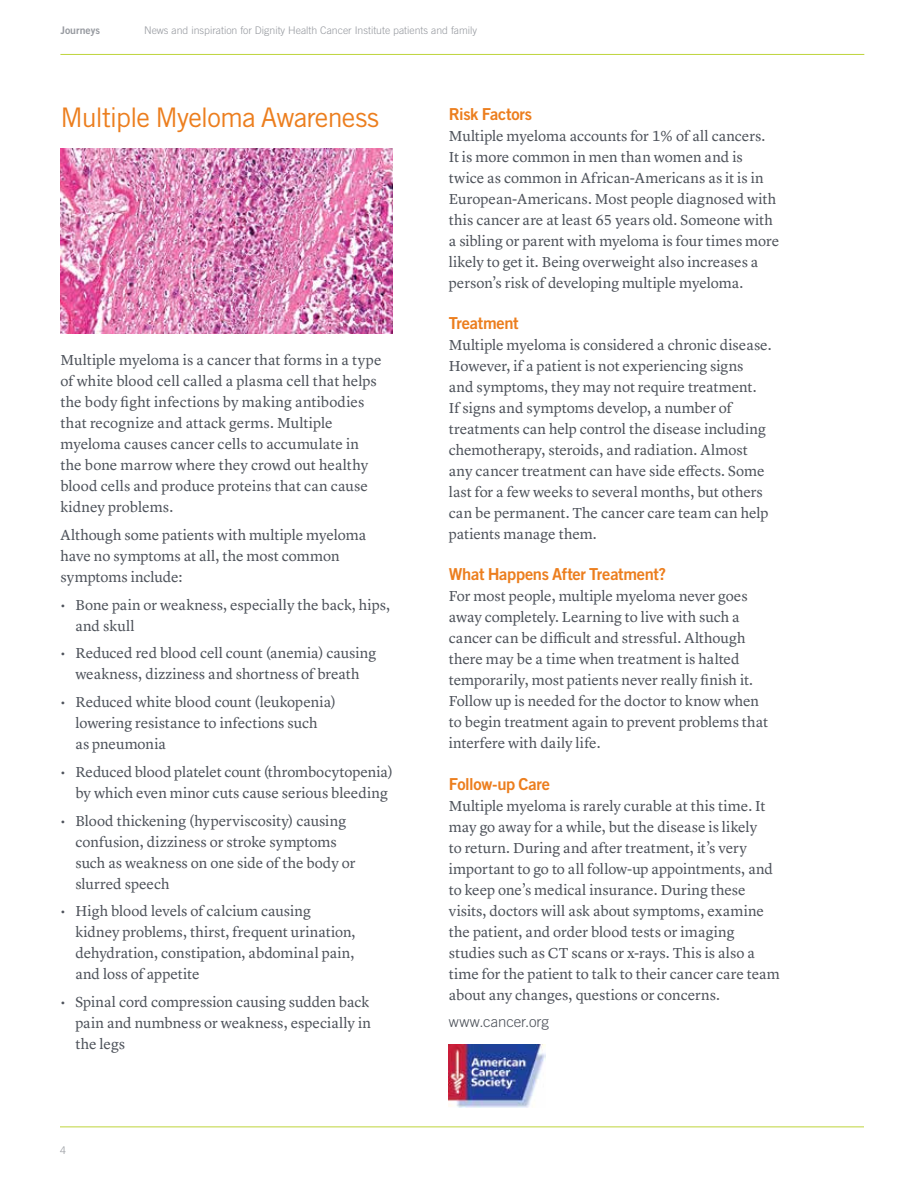
<style>
.page{position:relative;width:918px;height:1188px;background:#fff}
.page>*{position:absolute;margin:0;border:0;box-sizing:border-box;transform-origin:0 0}
.t1{font:27px "Trade Gothic LT Std";letter-spacing:-.03em;color:#ec7e1e}
.t2{font:16.5px "Trade Gothic LT Std Bd 2";letter-spacing:-.02em;color:#ec7e1e}
.t3{font:15px/21px "Lyon Text";color:#4d525a}
.t4{font:300 15px "Trade Gothic LT Std";color:#4d525a}
.t5{font:300 10.5px "Trade Gothic LT Std";color:#96999f}
.t6{font:10.5px "Trade Gothic LT Std Bd 2";color:#96999f}
</style>
<div class="page">
<hr style="left:60px;top:54px;width:804px;height:1px;background:#bed43b">
<hr style="left:60px;top:1126px;width:804px;height:1px;background:#bed43b">
<img style="left:60px;top:148px;width:333px;height:185px">
<img style="left:449px;top:1045px;width:96px;height:62px">
<p class="t6" style="left:60px;top:24px;width:41px">Journeys</p>
<p class="t5" style="left:144px;top:24px;width:335px">News and inspiration for Dignity Health Cancer Institute patients and family</p>
<h1 class="t1" style="left:60px;top:102px;width:320px">Multiple Myeloma Awareness</h1>
<p class="t3" style="left:60px;top:349px;width:323px">Multiple myeloma is a cancer that forms in a type of white blood cell called a plasma cell that helps the body fight infections by making antibodies that recognize and attack germs. Multiple myeloma causes cancer cells to accumulate in the bone marrow where they crowd out healthy blood cells and produce proteins that can cause kidney problems.</p>
<p class="t3" style="left:60px;top:523px;width:307px">Although some patients with multiple myeloma have no symptoms at all, the most common symptoms include:</p>
<p class="t3" style="left:75px;top:593px;width:316px;text-indent:-15px">• Bone pain or weakness, especially the back, hips, and skull</p>
<p class="t3" style="left:60px;top:642px;width:317px;text-align:center">• Reduced red blood cell count (anemia) causing weakness, dizziness and shortness of breath</p>
<p class="t3" style="left:75px;top:691px;width:262px;text-indent:-15px">• Reduced white blood count (leukopenia) lowering resistance to infections such<br>as pneumonia</p>
<p class="t3" style="left:75px;top:760px;width:319px;text-indent:-15px">• Reduced blood platelet count (thrombocytopenia) by which even minor cuts cause serious bleeding</p>
<p class="t3" style="left:75px;top:809px;width:282px;text-indent:-15px">• Blood thickening (hyperviscosity) causing confusion, dizziness or stroke symptoms such as weakness on one side of the body or slurred speech</p>
<p class="t3" style="left:75px;top:900px;width:282px;text-indent:-15px">• High blood levels of calcium causing kidney problems, thirst, frequent urination, dehydration, constipation, abdominal pain, and loss of appetite</p>
<p class="t3" style="left:75px;top:991px;width:297px;text-indent:-15px">• Spinal cord compression causing sudden back pain and numbness or weakness, especially in the legs</p>
<p class="t5" style="left:60px;top:1144px;width:7px">4</p>
<p class="t2" style="left:449px;top:104px;width:85px">Risk Factors</p>
<p class="t3" style="left:449px;top:124px;width:332px">Multiple myeloma accounts for 1% of all cancers.<br>It is more common in men than women and is twice as common in African-Americans as it is in European-Americans. Most people diagnosed with this cancer are at least 65 years old. Someone with a sibling or parent with myeloma is four times more likely to get it. Being overweight also increases a person’s risk of developing multiple myeloma.</p>
<p class="t2" style="left:449px;top:313px;width:71px">Treatment</p>
<p class="t3" style="left:449px;top:333px;width:324px">Multiple myeloma is considered a chronic disease.<br>However, if a patient is not experiencing signs and symptoms, they may not require treatment.<br>If signs and symptoms develop, a number of treatments can help control the disease including chemotherapy, steroids, and radiation. Almost any cancer treatment can have side effects. Some last for a few weeks to several months, but others can be permanent. The cancer care team can help patients manage them.</p>
<p class="t2" style="left:449px;top:564px;width:219px">What Happens After Treatment?</p>
<p class="t3" style="left:449px;top:585px;width:321px">For most people, multiple myeloma never goes away completely. Learning to live with such a cancer can be difficult and stressful. Although there may be a time when treatment is halted temporarily, most patients never really finish it.<br>Follow up is needed for the doctor to know when to begin treatment again to prevent problems that interfere with daily life.</p>
<p class="t2" style="left:449px;top:774px;width:103px">Follow-up Care</p>
<p class="t3" style="left:449px;top:794px;width:333px">Multiple myeloma is rarely curable at this time. It may go away for a while, but the disease is likely<br>to return. During and after treatment, it’s very important to go to all follow-up appointments, and to keep one’s medical insurance. During these visits, doctors will ask about symptoms, examine the patient, and order blood tests or imaging studies such as CT scans or x-rays. This is also a time for the patient to talk to their cancer care team about any changes, questions or concerns.</p>
<p class="t4" style="left:449px;top:1013px;width:102px">www.cancer.org</p>
</div>
